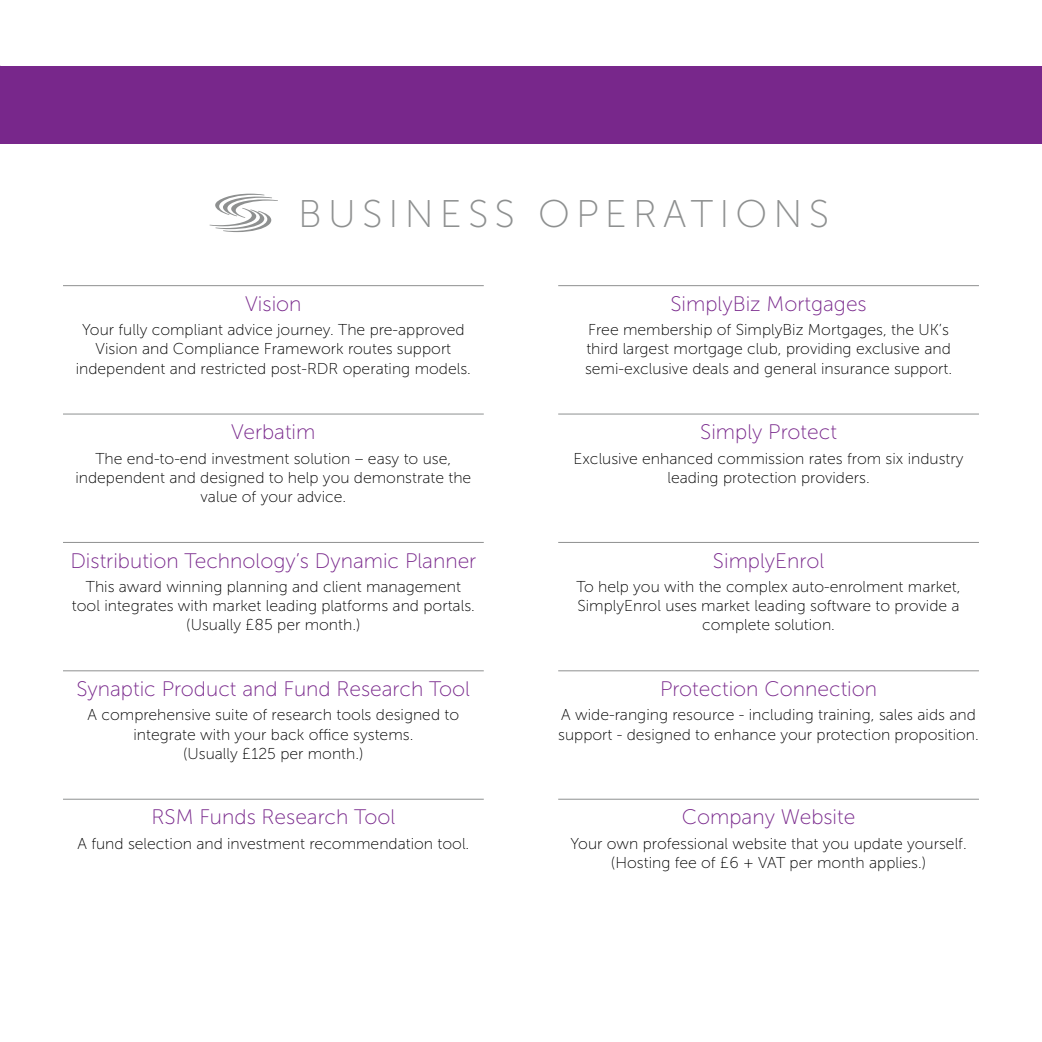
<style>
.page{position:relative;width:1042px;height:1042px;background:#fff}
.page>*{position:absolute;margin:0;border:0;box-sizing:border-box;transform-origin:0 0}
.t1{font:38.5px "Museo Sans 100";letter-spacing:.16em;color:#8e9090}
.t2{font:21px "Museo Sans 100";color:#78278b}
.t3{font:15.75px/19.2px "Museo Sans 100";color:#000;text-align:center}
</style>
<div class="page">
<div style="left:0;top:66px;width:1042px;height:78px;background:#78278b"></div>
<hr style="left:63px;top:285px;width:421px;height:1px;background:#8e9090">
<hr style="left:63px;top:414px;width:421px;height:1px;background:#8e9090">
<hr style="left:63px;top:542px;width:421px;height:1px;background:#8e9090">
<hr style="left:63px;top:670px;width:421px;height:1px;background:#8e9090">
<hr style="left:63px;top:799px;width:421px;height:1px;background:#8e9090">
<hr style="left:558px;top:285px;width:421px;height:1px;background:#8e9090">
<hr style="left:558px;top:414px;width:421px;height:1px;background:#8e9090">
<hr style="left:558px;top:542px;width:421px;height:1px;background:#8e9090">
<hr style="left:558px;top:670px;width:421px;height:1px;background:#8e9090">
<hr style="left:558px;top:799px;width:421px;height:1px;background:#8e9090">
<svg style="left:209px;top:194px;width:69px;height:38px"></svg>
<h1 class="t1" style="left:298px;top:193px;width:532px">BUSINESS OPERATIONS</h1>
<h2 class="t2" style="left:245px;top:292px;width:58px">Vision</h2>
<p class="t3" style="left:76px;top:320px;width:397px">Your fully compliant advice journey. The pre-approved<br>Vision and Compliance Framework routes support independent and restricted post-RDR operating models.</p>
<h2 class="t2" style="left:231px;top:421px;width:86px">Verbatim</h2>
<p class="t3" style="left:75px;top:449px;width:397px">The end-to-end investment solution – easy to use, independent and designed to help you demonstrate the value of your advice.</p>
<h2 class="t2" style="left:70px;top:549px;width:407px">Distribution Technology’s Dynamic Planner</h2>
<p class="t3" style="left:72px;top:577px;width:404px">This award winning planning and client management tool integrates with market leading platforms and portals. (Usually £85 per month.)</p>
<h2 class="t2" style="left:77px;top:678px;width:395px">Synaptic Product and Fund Research Tool</h2>
<p class="t3" style="left:88px;top:705px;width:373px">A comprehensive suite of research tools designed to integrate with your back office systems.<br>(Usually £125 per month.)</p>
<h2 class="t2" style="left:152px;top:806px;width:245px">RSM Funds Research Tool</h2>
<p class="t3" style="left:77px;top:834px;width:393px">A fund selection and investment recommendation tool.</p>
<h2 class="t2" style="left:670px;top:292px;width:198px">SimplyBiz Mortgages</h2>
<p class="t3" style="left:585px;top:320px;width:369px;text-align:left">Free membership of SimplyBiz Mortgages, the UK’s third largest mortgage club, providing exclusive and semi-exclusive deals and general insurance support.</p>
<h2 class="t2" style="left:700px;top:421px;width:138px">Simply Protect</h2>
<p class="t3" style="left:573px;top:449px;width:391px">Exclusive enhanced commission rates from six industry leading protection providers.</p>
<h2 class="t2" style="left:713px;top:549px;width:113px">SimplyEnrol</h2>
<p class="t3" style="left:576px;top:577px;width:386px">To help you with the complex auto-enrolment market,<br>SimplyEnrol uses market leading software to provide a complete solution.</p>
<h2 class="t2" style="left:660px;top:678px;width:219px">Protection Connection</h2>
<p class="t3" style="left:558px;top:705px;width:422px;text-align:left">A wide-ranging resource - including training, sales aids and support - designed to enhance your protection proposition.</p>
<h2 class="t2" style="left:682px;top:806px;width:175px">Company Website</h2>
<p class="t3" style="left:570px;top:834px;width:398px">Your own professional website that you update yourself. (Hosting fee of £6 + VAT per month applies.)</p>
</div>
